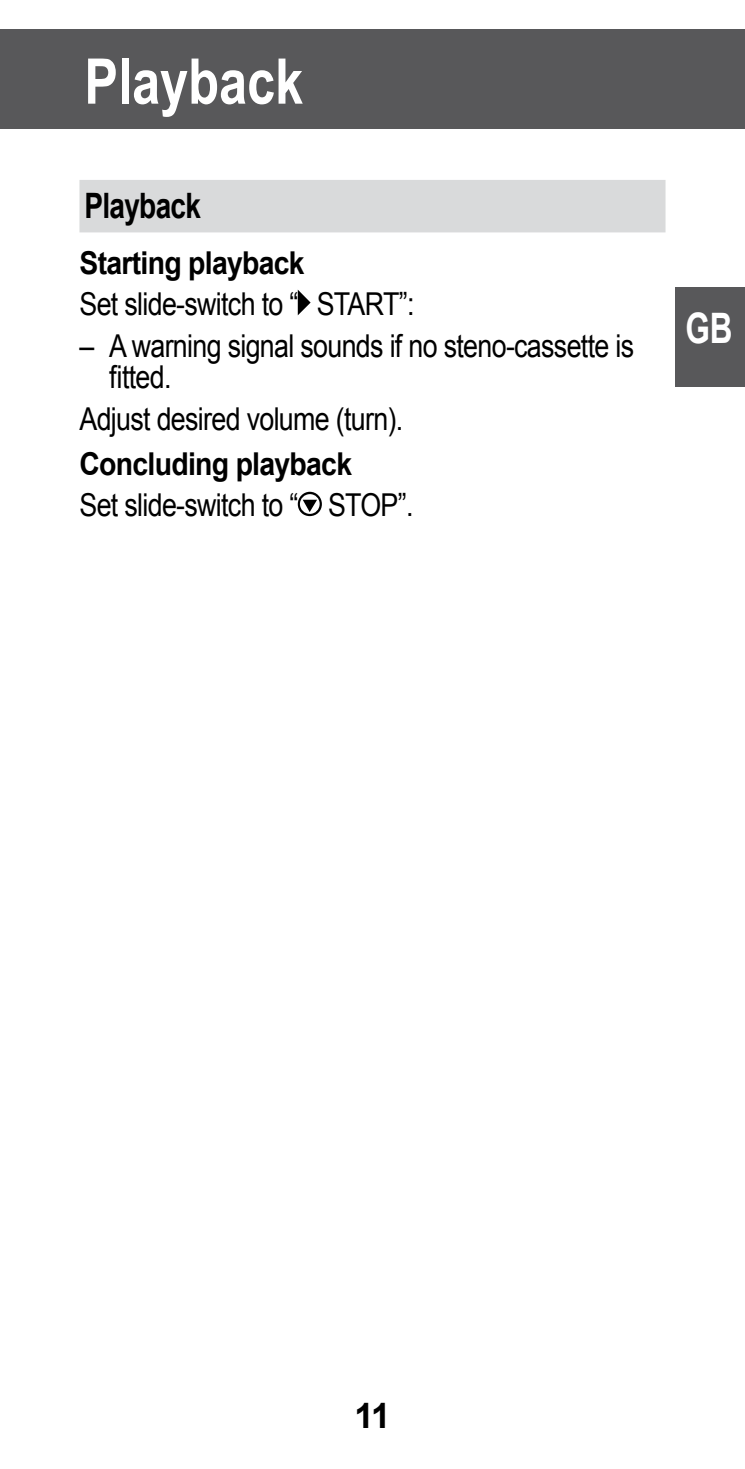
<style>
.page{position:relative;width:745px;height:1469px;background:#fff}
.page>*{position:absolute;margin:0;border:0;box-sizing:border-box;transform-origin:0 0}
.t1{font:700 63px "Arial";color:#fff;scale:.8 1}
.t2{font:700 42px "Arial";color:#fff;scale:.75 1}
.t3{font:700 35px "Arial";letter-spacing:-.025em;color:#000;scale:.8 1}
.t4{font:700 35px "Arial";letter-spacing:-.025em;color:#000}
.t5{font:31.5px/31.5px "Arial";letter-spacing:-.025em;color:#000;scale:.85 1}
.t6{font:700 31.5px "Arial";letter-spacing:-.025em;color:#000;scale:.9 1}
</style>
<div class="page">
<div style="left:0;top:30px;width:744px;height:99px;background:#58585a"></div>
<div style="left:675px;top:288px;width:69px;height:99px;background:#58585a"></div>
<div style="left:79px;top:180px;width:586px;height:52px;background:#d9dadb"></div>
<svg style="left:297px;top:290px;width:13px;height:25px"></svg>
<svg style="left:297px;top:492px;width:25px;height:24px"></svg>
<h1 class="t1" style="left:84px;top:40px;width:275px">Playback</h1>
<p class="t3" style="left:84px;top:183px;width:147px">Playback</p>
<p class="t6" style="left:79px;top:242px;width:251px">Starting playback</p>
<p class="t5" style="left:79px;top:289px;width:395px">Set slide-switch to “ START”:</p>
<p class="t5" style="left:109px;top:330px;width:618px;text-indent:-30px">– A warning signal sounds if no steno-cassette is fitted.</p>
<p class="t5" style="left:79px;top:403px;width:382px">Adjust desired volume (turn).</p>
<p class="t6" style="left:79px;top:443px;width:304px">Concluding playback</p>
<p class="t5" style="left:79px;top:489px;width:394px">Set slide-switch to “ STOP”.</p>
<h2 class="t2" style="left:685px;top:300px;width:64px">GB</h2>
<p class="t4" style="left:354px;top:1392px;width:15px">11</p>
</div>
